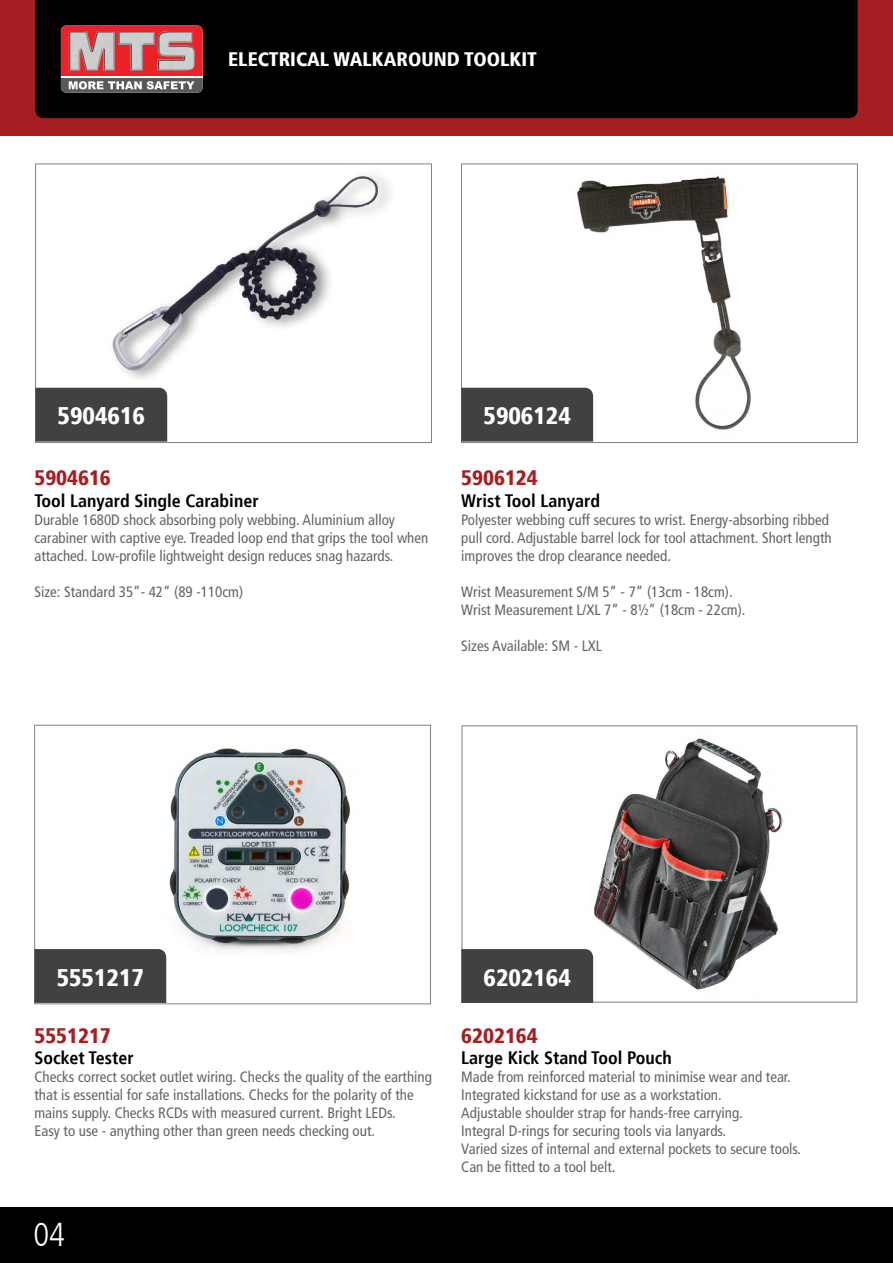
<style>
.page{position:relative;width:893px;height:1263px;background:#fff}
.page>*{position:absolute;margin:0;border:0;box-sizing:border-box;transform-origin:0 0}
.t1{font:300 condensed 33px "Frutiger LT";color:#fff}
.t2{font:900 condensed 24px "Frutiger";color:#fff}
.t3{font:900 condensed 21px "Frutiger";color:#a71e22}
.t4{font:900 condensed 19.5px "Frutiger";color:#fff}
.t5{font:700 condensed 18px "Frutiger";color:#000}
.t6{font:condensed 15px/18px "Frutiger LT";color:#636466}
</style>
<div class="page">
<div style="left:0;top:0;width:893px;height:136px;background:#a71e22"></div>
<div style="left:0;top:1208px;width:893px;height:55px;background:#000"></div>
<div style="left:35px;top:0;width:823px;height:118px;background:#000"></div>
<svg style="left:61px;top:26px;width:142px;height:67px;background:#b95255"></svg>
<img style="left:118px;top:31px;width:37px;height:40px">
<img style="left:157px;top:31px;width:38px;height:40px">
<img style="left:69px;top:31px;width:46px;height:40px">
<hr style="left:61px;top:76px;width:142px;height:2px;background:#fff">
<img style="left:169px;top:748px;width:182px;height:204px">
<div style="left:34px;top:725px;width:397px;height:279px;border:1px solid #808285"></div>
<div style="left:34px;top:949px;width:132px;height:54px;background:#414042"></div>
<img style="left:99px;top:173px;width:291px;height:247px">
<div style="left:35px;top:164px;width:397px;height:279px;border:1px solid #808285"></div>
<div style="left:35px;top:388px;width:132px;height:54px;background:#414042"></div>
<img style="left:540px;top:176px;width:211px;height:262px">
<div style="left:461px;top:164px;width:397px;height:279px;border:1px solid #808285"></div>
<div style="left:461px;top:388px;width:132px;height:54px;background:#414042"></div>
<img style="left:593px;top:738px;width:190px;height:262px">
<div style="left:461px;top:725px;width:397px;height:278px;border:2px solid #a7a9ac"></div>
<div style="left:461px;top:949px;width:132px;height:54px;background:#414042"></div>
<h3 class="t4" style="left:228px;top:48px;width:310px">ELECTRICAL WALKAROUND TOOLKIT</h3>
<h2 class="t2" style="left:58px;top:402px;width:89px">5904616</h2>
<h2 class="t2" style="left:484px;top:402px;width:89px">5906124</h2>
<h3 class="t3" style="left:34px;top:465px;width:78px">5904616</h3>
<p class="t5" style="left:34px;top:490px;width:226px">Tool Lanyard Single Carabiner</p>
<p class="t6" style="left:34px;top:510px;width:395px">Durable 1680D shock absorbing poly webbing. Aluminium alloy carabiner with captive eye. Treaded loop end that grips the tool when attached. Low-profile lightweight design reduces snag hazards.</p>
<p class="t6" style="left:34px;top:582px;width:210px">Size: Standard 35”- 42” (89 -110cm)</p>
<h3 class="t3" style="left:461px;top:465px;width:78px">5906124</h3>
<p class="t5" style="left:461px;top:490px;width:140px">Wrist Tool Lanyard</p>
<p class="t6" style="left:461px;top:510px;width:372px">Polyester webbing cuff secures to wrist. Energy-absorbing ribbed pull cord. Adjustable barrel lock for tool attachment. Short length improves the drop clearance needed.</p>
<p class="t6" style="left:461px;top:582px;width:286px">Wrist Measurement S/M 5” - 7” (13cm - 18cm).<br>Wrist Measurement L/XL 7” - 8½” (18cm - 22cm).</p>
<p class="t6" style="left:461px;top:636px;width:142px">Sizes Available: SM - LXL</p>
<h2 class="t2" style="left:57px;top:963px;width:89px">5551217</h2>
<h3 class="t3" style="left:34px;top:1023px;width:78px">5551217</h3>
<p class="t5" style="left:34px;top:1047px;width:101px">Socket Tester</p>
<p class="t6" style="left:34px;top:1068px;width:399px">Checks correct socket outlet wiring. Checks the quality of the earthing that is essential for safe installations. Checks for the polarity of the mains supply. Checks RCDs with measured current. Bright LEDs.<br>Easy to use - anything other than green needs checking out.</p>
<h1 class="t1" style="left:33px;top:1216px;width:33px">04</h1>
<h2 class="t2" style="left:484px;top:963px;width:89px">6202164</h2>
<h3 class="t3" style="left:461px;top:1023px;width:78px">6202164</h3>
<p class="t5" style="left:461px;top:1047px;width:212px">Large Kick Stand Tool Pouch</p>
<p class="t6" style="left:461px;top:1068px;width:341px">Made from reinforced material to minimise wear and tear.<br>Integrated kickstand for use as a workstation.<br>Adjustable shoulder strap for hands-free carrying.<br>Integral D-rings for securing tools via lanyards.<br>Varied sizes of internal and external pockets to secure tools.<br>Can be fitted to a tool belt.</p>
</div>
